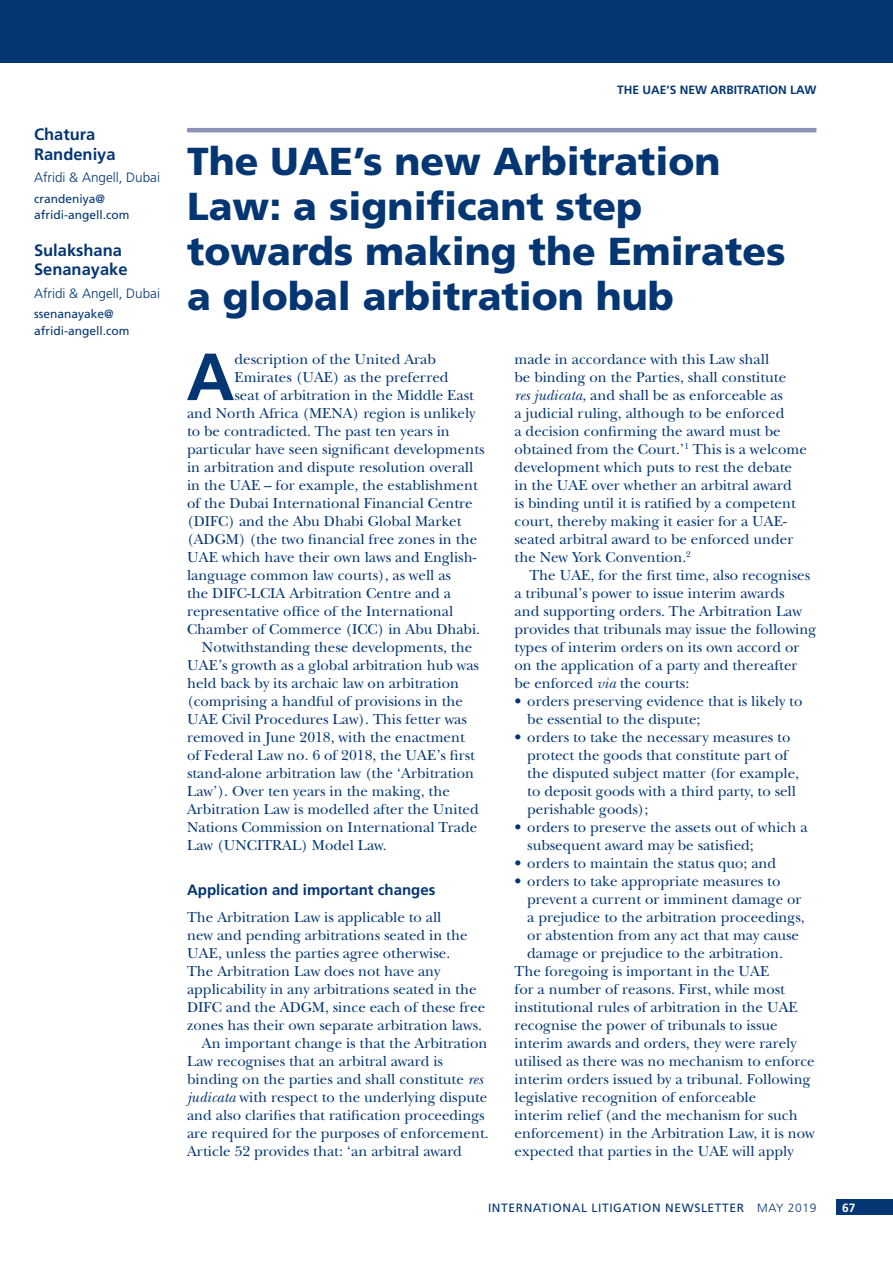
<style>
.page{position:relative;width:893px;height:1263px;background:#fff}
.page>*{position:absolute;margin:0;border:0;box-sizing:border-box;transform-origin:0 0}
.t1{font:700 66.6px "Frutiger";color:#043673}
.t2{font:900 39px/45px "Frutiger";color:#043673}
.t3{font:700 16.5px/19.5px "Frutiger";color:#043673}
.t4{font:15px/18px "New Baskerville";color:#043673}
.t5{font:700 15px "Frutiger";color:#043673}
.t6{font:300 13.5px "Frutiger";color:#043673}
.t7{font:12px/16.5px "Frutiger";color:#043673}
.t8{font:12px "Frutiger";letter-spacing:.05em;color:#043673}
.t9{font:700 12px "Frutiger";color:#043673}
.t10{font:700 12px "Frutiger";color:#fff}
.s1{font-style:italic}
.s2{font-weight:300}
</style>
<div class="page">
<div style="left:0;top:0;width:893px;height:63px;background:#043673"></div>
<div style="left:836px;top:1199px;width:57px;height:16px;background:#043673"></div>
<hr style="left:187px;top:128px;width:629px;height:4px;background:#8991b7">
<p class="t3" style="left:34px;top:125px;width:83px">Chatura<br>Randeniya</p>
<p class="t6" style="left:34px;top:170px;width:128px">Afridi &amp; Angell, Dubai</p>
<p class="t7" style="left:34px;top:190px;width:97px">crandeniya@ afridi-angell.com</p>
<p class="t3" style="left:34px;top:240px;width:95px">Sulakshana<br>Senanayake</p>
<p class="t6" style="left:34px;top:285px;width:128px">Afridi &amp; Angell, Dubai</p>
<p class="t7" style="left:34px;top:306px;width:97px">ssenanayake@ afridi-angell.com</p>
<p class="t9" style="left:617px;top:83px;width:201px">THE UAE’S NEW ARBITRATION LAW</p>
<h2 class="t2" style="left:187px;top:138px;width:600px">The UAE’s new Arbitration<br>Law: a significant step towards making the Emirates a global arbitration hub</h2>
<p class="t4" style="left:514px;top:350px;width:294px">made in accordance with this Law shall<br>be binding on the Parties, shall constitute<br><span class="s1">res judicata</span>, and shall be as enforceable as<br>a judicial ruling, although to be enforced<br>a decision confirming the award must be obtained from the Court.’<sup>1</sup> This is a welcome development which puts to rest the debate in the UAE over whether an arbitral award<br>is binding until it is ratified by a competent court, thereby making it easier for a UAE&shy;seated arbitral award to be enforced under the New York Convention.<sup>2</sup></p>
<p class="t4" style="left:514px;top:566px;width:303px;text-indent:15px">The UAE, for the first time, also recognises a tribunal’s power to issue interim awards<br>and supporting orders. The Arbitration Law provides that tribunals may issue the following types of interim orders on its own accord or on the application of a party and thereafter be enforced <span class="s1">via</span> the courts:</p>
<p class="t4" style="left:527px;top:692px;width:277px;text-indent:-13px">• orders preserving evidence that is likely to be essential to the dispute;</p>
<p class="t4" style="left:527px;top:728px;width:273px;text-indent:-13px">• orders to take the necessary measures to protect the goods that constitute part of the disputed subject matter (for example, to deposit goods with a third party, to sell perishable goods);</p>
<p class="t4" style="left:527px;top:818px;width:282px;text-indent:-13px">• orders to preserve the assets out of which a subsequent award may be satisfied;</p>
<p class="t4" style="left:514px;top:854px;width:263px">• orders to maintain the status quo; and</p>
<p class="t4" style="left:514px;top:872px;width:267px">• orders to take appropriate measures to</p>
<p class="t4" style="left:527px;top:890px;width:276px">prevent a current or imminent damage or</p>
<p class="t4" style="left:527px;top:908px;width:279px">a prejudice to the arbitration proceedings,</p>
<p class="t4" style="left:527px;top:926px;width:273px">or abstention from any act that may cause</p>
<p class="t4" style="left:527px;top:944px;width:257px">damage or prejudice to the arbitration.</p>
<p class="t4" style="left:514px;top:962px;width:256px">The foregoing is important in the UAE</p>
<p class="t4" style="left:514px;top:980px;width:272px">for a number of reasons. First, while most</p>
<p class="t4" style="left:514px;top:998px;width:285px">institutional rules of arbitration in the UAE</p>
<p class="t4" style="left:514px;top:1016px;width:265px">recognise the power of tribunals to issue</p>
<p class="t4" style="left:514px;top:1034px;width:284px">interim awards and orders, they were rarely</p>
<p class="t4" style="left:514px;top:1052px;width:302px">utilised as there was no mechanism to enforce</p>
<p class="t4" style="left:514px;top:1070px;width:298px">interim orders issued by a tribunal. Following</p>
<p class="t4" style="left:514px;top:1088px;width:243px">legislative recognition of enforceable</p>
<p class="t4" style="left:514px;top:1106px;width:285px">interim relief (and the mechanism for such</p>
<p class="t4" style="left:514px;top:1124px;width:302px">enforcement) in the Arbitration Law, it is now</p>
<p class="t4" style="left:514px;top:1142px;width:281px">expected that parties in the UAE will apply</p>
<h1 class="t1" style="left:186px;top:338px;width:50px">A</h1>
<p class="t4" style="left:235px;top:350px;width:203px">description of the United Arab</p>
<p class="t4" style="left:235px;top:368px;width:215px">Emirates (UAE) as the preferred</p>
<p class="t4" style="left:235px;top:386px;width:241px">seat of arbitration in the Middle East</p>
<p class="t4" style="left:187px;top:404px;width:290px">and North Africa (MENA) region is unlikely</p>
<p class="t4" style="left:187px;top:422px;width:264px">to be contradicted. The past ten years in</p>
<p class="t4" style="left:187px;top:440px;width:299px">particular have seen significant developments</p>
<p class="t4" style="left:187px;top:458px;width:288px">in arbitration and dispute resolution overall</p>
<p class="t4" style="left:187px;top:476px;width:292px">in the UAE – for example, the establishment</p>
<p class="t4" style="left:187px;top:494px;width:287px">of the Dubai International Financial Centre</p>
<p class="t4" style="left:187px;top:512px;width:276px">(DIFC) and the Abu Dhabi Global Market</p>
<p class="t4" style="left:187px;top:530px;width:292px">(ADGM) (the two financial free zones in the</p>
<p class="t4" style="left:187px;top:548px;width:291px">UAE which have their own laws and English-</p>
<p class="t4" style="left:187px;top:566px;width:265px">language common law courts), as well as</p>
<p class="t4" style="left:187px;top:584px;width:265px">the DIFC-LCIA Arbitration Centre and a</p>
<p class="t4" style="left:187px;top:602px;width:268px">representative office of the International</p>
<p class="t4" style="left:187px;top:620px;width:295px">Chamber of Commerce (ICC) in Abu Dhabi.</p>
<p class="t4" style="left:202px;top:638px;width:272px">Notwithstanding these developments, the</p>
<p class="t4" style="left:187px;top:656px;width:293px">UAE’s growth as a global arbitration hub was</p>
<p class="t4" style="left:187px;top:674px;width:274px">held back by its archaic law on arbitration</p>
<p class="t4" style="left:187px;top:692px;width:277px">(comprising a handful of provisions in the</p>
<p class="t4" style="left:187px;top:710px;width:281px">UAE Civil Procedures Law). This fetter was</p>
<p class="t4" style="left:187px;top:728px;width:279px">removed in June 2018, with the enactment</p>
<p class="t4" style="left:187px;top:746px;width:289px">of Federal Law no. 6 of 2018, the UAE’s first</p>
<p class="t4" style="left:187px;top:764px;width:289px">stand-alone arbitration law (the ‘Arbitration</p>
<p class="t4" style="left:187px;top:782px;width:264px">Law’). Over ten years in the making, the</p>
<p class="t4" style="left:187px;top:800px;width:293px">Arbitration Law is modelled after the United</p>
<p class="t4" style="left:187px;top:818px;width:292px">Nations Commission on International Trade</p>
<p class="t4" style="left:187px;top:836px;width:201px">Law (UNCITRAL) Model Law.</p>
<p class="t5" style="left:187px;top:881px;width:250px">Application and important changes</p>
<p class="t4" style="left:187px;top:908px;width:256px">The Arbitration Law is applicable to all</p>
<p class="t4" style="left:187px;top:926px;width:282px">new and pending arbitrations seated in the</p>
<p class="t4" style="left:187px;top:944px;width:265px">UAE, unless the parties agree otherwise.</p>
<p class="t4" style="left:187px;top:962px;width:255px">The Arbitration Law does not have any</p>
<p class="t4" style="left:187px;top:980px;width:291px">applicability in any arbitrations seated in the</p>
<p class="t4" style="left:187px;top:998px;width:300px">DIFC and the ADGM, since each of these free</p>
<p class="t4" style="left:187px;top:1016px;width:296px">zones has their own separate arbitration laws.</p>
<p class="t4" style="left:202px;top:1034px;width:287px">An important change is that the Arbitration</p>
<p class="t4" style="left:187px;top:1052px;width:257px">Law recognises that an arbitral award is</p>
<p class="t4" style="left:187px;top:1070px;width:298px">binding on the parties and shall constitute <span class="s1">res</span></p>
<p class="t4" style="left:187px;top:1088px;width:302px"><span class="s1">judicata</span> with respect to the underlying dispute</p>
<p class="t4" style="left:187px;top:1106px;width:299px">and also clarifies that ratification proceedings</p>
<p class="t4" style="left:187px;top:1124px;width:303px">are required for the purposes of enforcement.</p>
<p class="t4" style="left:187px;top:1142px;width:276px">Article 52 provides that: ‘an arbitral award</p>
<p class="t8" style="left:488px;top:1200px;width:330px">INTERNATIONAL LITIGATION NEWSLETTER <span class="s2">MAY 2019</span></p>
<p class="t10" style="left:842px;top:1200px;width:15px">67</p>
</div>
